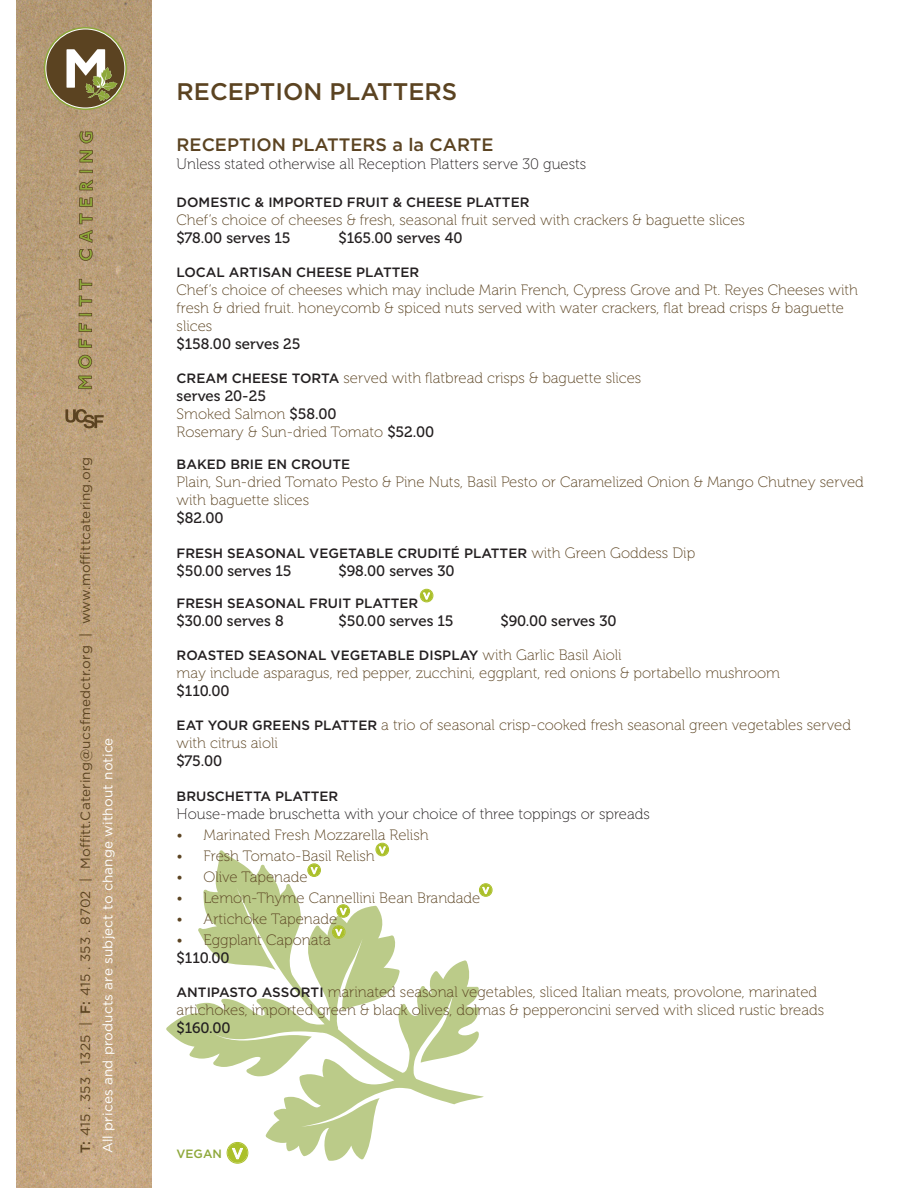
<style>
.page{position:relative;width:918px;height:1188px;background:#fff}
.page>*{position:absolute;margin:0;border:0;box-sizing:border-box;transform-origin:0 0}
.menu_title{font:500 24px "Gotham";color:#5b4321}
.t1{font:500 18px "Gotham";color:#5b4321}
.t2{font:15px/18px "Museo 100";color:#5b4321}
.t3{font:15px "Museo 500";color:#231f20}
.t4{font:15px "Museo 100";color:#231f20}
.t5{font:500 13.5px "Gotham";color:#231f20}
.t6{font:13.5px/22.5px "Gotham";letter-spacing:.015em;color:#5b4321}
.menu_BL{font:500 12px "Gotham";color:#8ea83a}
.s1{font-weight:500}
.s2{color:#fff}
.s3{font-family:"Gotham";font-weight:500;font-size:13.5px;color:#231f20}
.s4{font-family:"Museo 500";color:#231f20}
.s5{font-family:"Museo 100";font-weight:400;font-size:15px;color:#5b4321}
</style>
<div class="page">
<img style="left:17px;top:0;width:135px;height:1188px">
<svg style="left:78px;top:376px;width:16px;height:13px"></svg>
<svg style="left:78px;top:355px;width:14px;height:14px"></svg>
<svg style="left:78px;top:339px;width:14px;height:9px"></svg>
<svg style="left:79px;top:323px;width:13px;height:9px"></svg>
<svg style="left:79px;top:313px;width:13px;height:3px"></svg>
<svg style="left:79px;top:296px;width:13px;height:10px"></svg>
<svg style="left:79px;top:279px;width:13px;height:11px"></svg>
<svg style="left:79px;top:249px;width:14px;height:12px"></svg>
<svg style="left:79px;top:230px;width:14px;height:13px"></svg>
<svg style="left:79px;top:213px;width:14px;height:11px"></svg>
<svg style="left:79px;top:197px;width:14px;height:10px"></svg>
<svg style="left:79px;top:179px;width:14px;height:11px"></svg>
<svg style="left:79px;top:170px;width:14px;height:3px"></svg>
<svg style="left:79px;top:150px;width:14px;height:13px"></svg>
<svg style="left:79px;top:131px;width:15px;height:13px"></svg>
<svg style="left:44px;top:27px;width:83px;height:83px;background:#8e7f5a"></svg>
<svg style="left:65px;top:409px;width:39px;height:19px"></svg>
<svg style="left:166px;top:850px;width:228px;height:259px"></svg>
<div style="left:420px;top:589px;width:13px;height:13px;background:#b5c743;border-radius:50%"></div>
<div style="left:420px;top:589px;width:13px;height:13px;border:1px solid #abc02a;border-radius:50%"></div>
<svg style="left:421px;top:590px;width:12px;height:12px"></svg>
<svg style="left:423px;top:592px;width:7px;height:8px"></svg>
<div style="left:227px;top:1142px;width:21px;height:21px;border:1px solid #abc02a;border-radius:50%"></div>
<div style="left:228px;top:1143px;width:19px;height:20px;background:#abc02a;border-radius:50%"></div>
<svg style="left:232px;top:1148px;width:11px;height:11px"></svg>
<div style="left:308px;top:864px;width:13px;height:13px;border:1px solid #abc02a;border-radius:50%"></div>
<svg style="left:308px;top:864px;width:12px;height:12px"></svg>
<svg style="left:311px;top:867px;width:7px;height:7px"></svg>
<div style="left:376px;top:843px;width:13px;height:13px;border:1px solid #abc02a;border-radius:50%"></div>
<svg style="left:376px;top:843px;width:12px;height:13px"></svg>
<svg style="left:379px;top:846px;width:7px;height:7px"></svg>
<div style="left:479px;top:884px;width:13px;height:12px;border:1px solid #abc02a;border-radius:50%"></div>
<svg style="left:480px;top:884px;width:12px;height:12px"></svg>
<svg style="left:482px;top:887px;width:7px;height:7px"></svg>
<div style="left:337px;top:905px;width:13px;height:12px;border:1px solid #abc02a;border-radius:50%"></div>
<svg style="left:337px;top:905px;width:12px;height:12px"></svg>
<svg style="left:340px;top:908px;width:7px;height:7px"></svg>
<div style="left:332px;top:926px;width:13px;height:12px;border:1px solid #abc02a;border-radius:50%"></div>
<svg style="left:333px;top:926px;width:12px;height:12px"></svg>
<svg style="left:335px;top:929px;width:7px;height:7px"></svg>
<svg style="left:80px;top:836px;width:10px;height:12px"></svg>
<svg style="left:80px;top:552px;width:10px;height:12px"></svg>
<p class="t6" style="left:74px;top:1153px;width:698px;rotate:-90deg"><span class="s1">T:</span> 415 . 353 . 1325 | <span class="s1">F:</span> 415 . 353 . 8702 | Mo tt.Catering@ucsfmedctr.org | www.mo ttcatering.org<br><span class="s2">All prices and products are subject to change without notice</span></p>
<p class="menu_title" style="left:177px;top:76px;width:282px">RECEPTION PLATTERS</p>
<p class="t1" style="left:177px;top:134px;width:319px">RECEPTION PLATTERS a la CARTE</p>
<p class="t4" style="left:177px;top:156px;width:411px">Unless stated otherwise all Reception Platters serve 30 guests</p>
<p class="t5" style="left:177px;top:194px;width:354px">DOMESTIC &amp; IMPORTED FRUIT &amp; CHEESE PLATTER</p>
<p class="t2" style="left:177px;top:211px;width:570px">Chef’s choice of cheeses &amp; fresh, seasonal fruit served with crackers &amp; baguette slices</p>
<p class="t3" style="left:177px;top:229px;width:116px">$78.00 serves 15</p>
<p class="t3" style="left:339px;top:229px;width:125px">$165.00 serves 40</p>
<p class="t5" style="left:177px;top:264px;width:244px">LOCAL ARTISAN CHEESE PLATTER</p>
<p class="t2" style="left:177px;top:281px;width:683px">Chef’s choice of cheeses which may include Marin French, Cypress Grove and Pt. Reyes Cheeses with fresh &amp; dried fruit. honeycomb &amp; spiced nuts served with water crackers, flat bread crisps &amp; baguette slices</p>
<p class="t3" style="left:177px;top:336px;width:125px">$158.00 serves 25</p>
<p class="t2" style="left:177px;top:369px;width:466px"><span class="s3">CREAM CHEESE TORTA</span> served with flatbread crisps &amp; baguette slices</p>
<p class="t3" style="left:177px;top:388px;width:91px">serves 20-25</p>
<p class="t2" style="left:177px;top:405px;width:161px">Smoked Salmon <span class="s4">$58.00</span></p>
<p class="t2" style="left:177px;top:423px;width:259px">Rosemary &amp; Sun-dried Tomato <span class="s4">$52.00</span></p>
<p class="t5" style="left:177px;top:457px;width:175px">BAKED BRIE EN CROUTE</p>
<p class="t2" style="left:177px;top:474px;width:689px">Plain, Sun-dried Tomato Pesto &amp; Pine Nuts, Basil Pesto or Caramelized Onion &amp; Mango Chutney served with baguette slices</p>
<p class="t3" style="left:177px;top:510px;width:48px">$82.00</p>
<p class="t5" style="left:177px;top:545px;width:520px">FRESH SEASONAL VEGETABLE CRUDITÉ PLATTER <span class="s5">with Green Goddess Dip</span></p>
<p class="t3" style="left:177px;top:562px;width:117px">$50.00 serves 15</p>
<p class="t3" style="left:339px;top:562px;width:118px">$98.00 serves 30</p>
<p class="t5" style="left:177px;top:595px;width:243px">FRESH SEASONAL FRUIT PLATTER</p>
<p class="t3" style="left:177px;top:613px;width:109px">$30.00 serves 8</p>
<p class="t3" style="left:339px;top:613px;width:117px">$50.00 serves 15</p>
<p class="t3" style="left:501px;top:613px;width:117px">$90.00 serves 30</p>
<p class="t5" style="left:177px;top:647px;width:447px">ROASTED SEASONAL VEGETABLE DISPLAY <span class="s5">with Garlic Basil Aioli</span></p>
<p class="t2" style="left:177px;top:665px;width:605px">may include asparagus, red pepper, zucchini, eggplant, red onions &amp; portabello mushroom</p>
<p class="t3" style="left:177px;top:683px;width:55px">$110.00</p>
<p class="t2" style="left:177px;top:717px;width:676px"><span class="s3">EAT YOUR GREENS PLATTER</span> a trio of seasonal crisp-cooked fresh seasonal green vegetables served with citrus aioli</p>
<p class="t3" style="left:177px;top:753px;width:47px">$75.00</p>
<p class="t5" style="left:177px;top:788px;width:163px">BRUSCHETTA PLATTER</p>
<p class="t4" style="left:177px;top:806px;width:475px">House-made bruschetta with your choice of three toppings or spreads</p>
<p class="t2" style="left:177px;top:826px;width:254px">• Marinated Fresh Mozzarella Relish</p>
<p class="t2" style="left:177px;top:847px;width:200px">• Fresh Tomato-Basil Relish</p>
<p class="t2" style="left:177px;top:868px;width:133px">• Olive Tapenade</p>
<p class="t2" style="left:177px;top:889px;width:305px">• Lemon-Thyme Cannellini Bean Brandade</p>
<p class="t2" style="left:177px;top:910px;width:162px">• Artichoke Tapenade</p>
<p class="t2" style="left:177px;top:931px;width:156px">• Eggplant Caponata</p>
<p class="t3" style="left:177px;top:949px;width:55px">$110.00</p>
<p class="t2" style="left:177px;top:983px;width:649px"><span class="s3">ANTIPASTO ASSORTI</span> marinated seasonal vegetables, sliced Italian meats, provolone, marinated artichokes, imported green &amp; black olives, dolmas &amp; pepperoncini served with sliced rustic breads</p>
<p class="t3" style="left:177px;top:1020px;width:55px">$160.00</p>
<p class="menu_BL" style="left:177px;top:1146px;width:47px">VEGAN</p>
</div>
